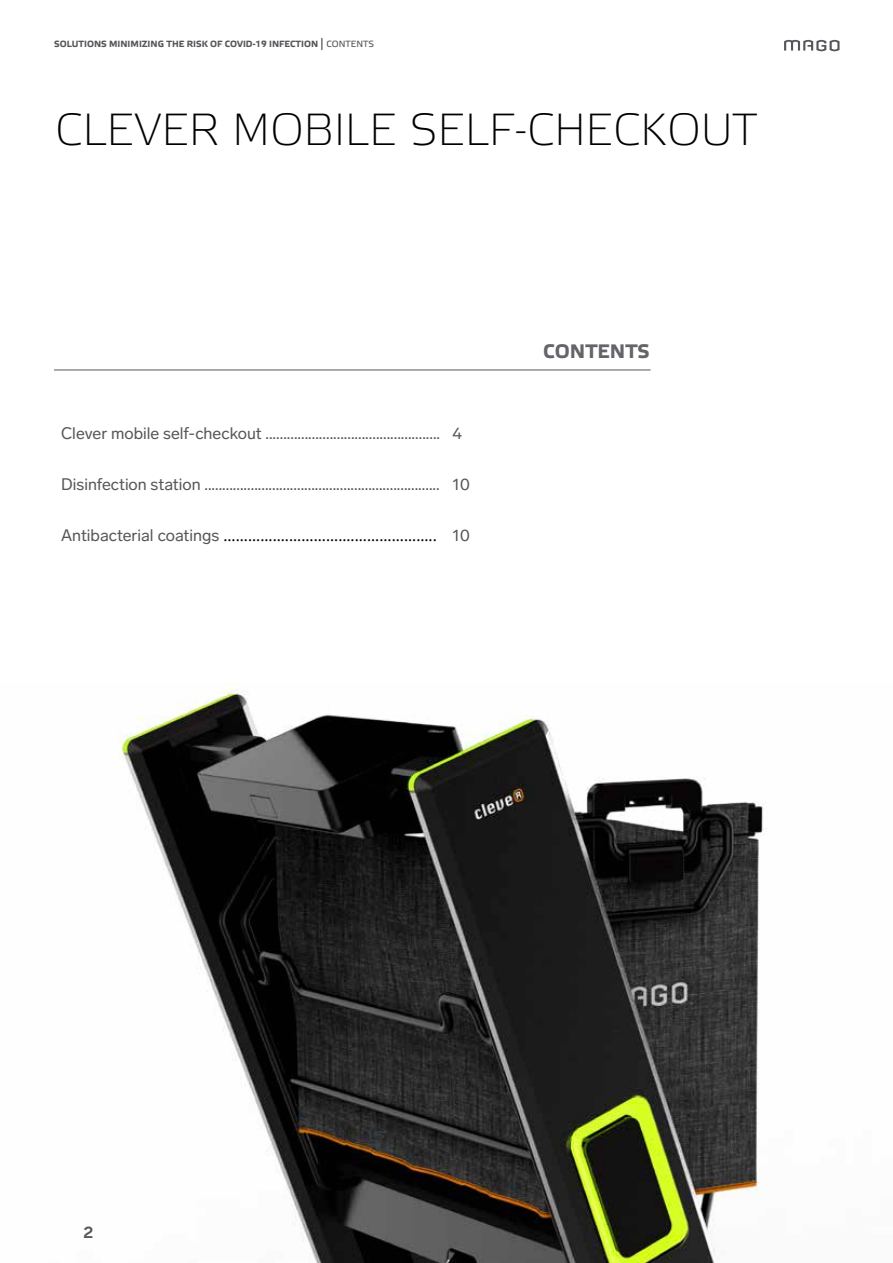
<style>
.page{position:relative;width:893px;height:1263px;background:#fff}
.page>*{position:absolute;margin:0;border:0;box-sizing:border-box;transform-origin:0 0}
.t1{font:100 45px "Etelka";color:#000}
.t2{font:700 19.5px "Etelka Text";color:#636569}
.t3{font:18px "Minion Pro";color:#000}
.t4{font:16.5px "Lab Grotesque";color:#575756}
.t5{font:700 16.5px "Lab Grotesque";color:#575756}
.t6{font:700 9px "Etelka Text";color:#54565a}
.s1{font-family:"Minion Pro";font-weight:400;font-size:12px;color:#000}
.s2{font-weight:400}
.s3{font-family:"Lab Grotesque";font-size:16.5px;color:#575756}
</style>
<div class="page">
<hr style="left:54px;top:370px;width:597px;height:1px;background:#54565a">
<img style="left:119px;top:684px;width:648px;height:579px">
<svg style="left:784px;top:40px;width:55px;height:11px"></svg>
<p class="t6" style="left:54px;top:38px;width:321px">SOLUTIONS MINIMIZING THE RISK OF COVID-19 INFECTION <span class="s1">|</span> <span class="s2">CONTENTS</span></p>
<h1 class="t1" style="left:55px;top:106px;width:704px">CLEVER MOBILE SELF-CHECKOUT</h1>
<p class="t4" style="left:61px;top:423px;width:402px">Clever mobile self-checkout ................................................. 4</p>
<p class="t4" style="left:61px;top:474px;width:410px">Disinfection station .................................................................. 10</p>
<p class="t3" style="left:61px;top:524px;width:410px"><span class="s3">Antibacterial coatings</span> .................................................... <span class="s3">10</span></p>
<p class="t2" style="left:543px;top:339px;width:108px">CONTENTS</p>
<p class="t5" style="left:83px;top:1222px;width:11px">2</p>
</div>
